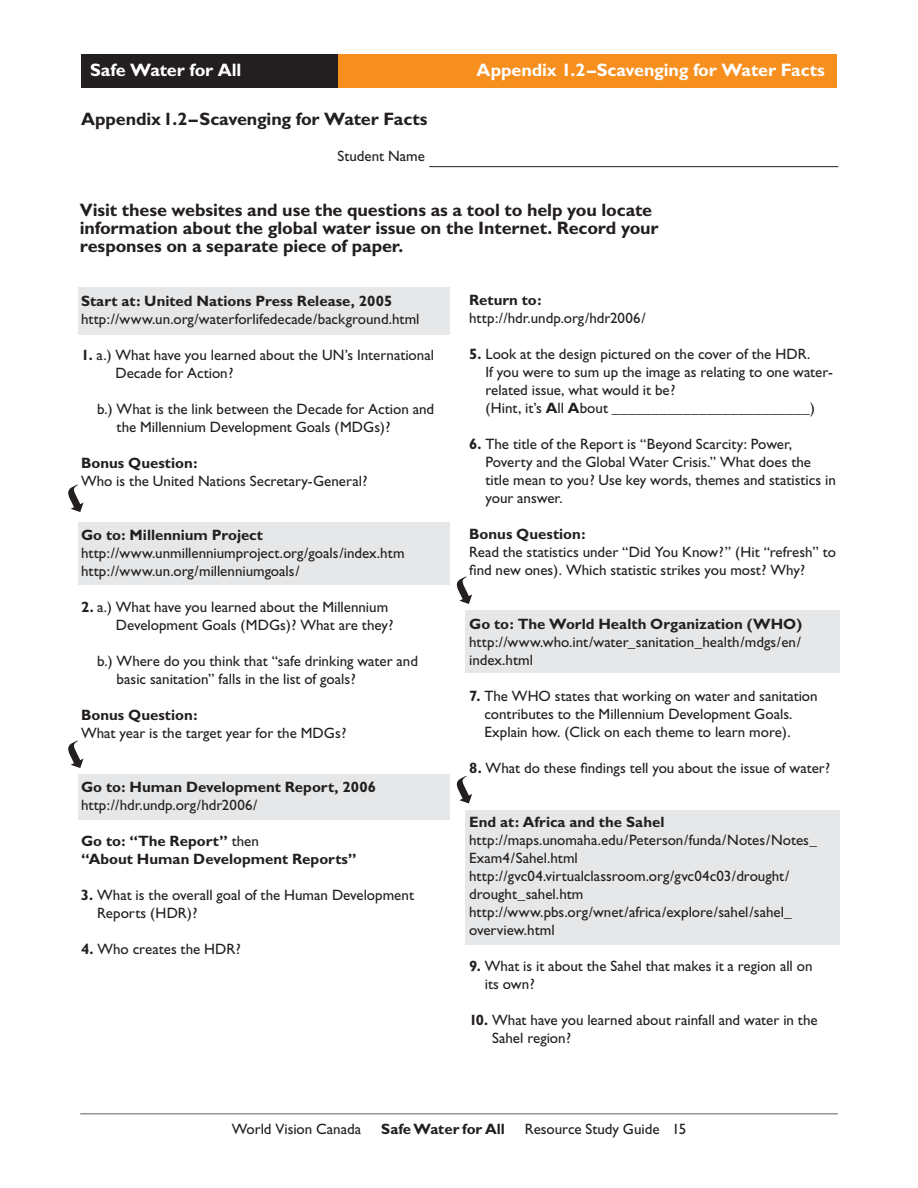
<style>
.page{position:relative;width:918px;height:1188px;background:#fff}
.page>*{position:absolute;margin:0;border:0;box-sizing:border-box;transform-origin:0 0}
.t1{font:700 18px/18px "Gill Sans";letter-spacing:-.005em;color:#231f20}
.t2{font:700 18px "Gill Sans";letter-spacing:-.005em;color:#fff}
.t3{font:15px/18px "Gill Sans";color:#231f20}
.t4{font:700 15px/18px "Gill Sans";color:#231f20}
.s1{font-weight:700}
.s2{font-weight:400}
.s3{font-weight:700;color:#fff}
</style>
<div class="page">
<div style="left:81px;top:54px;width:756px;height:33px;background:#f78f1e"></div>
<hr style="left:80px;top:1113px;width:758px;height:1px;background:#939598">
<div style="left:81px;top:54px;width:257px;height:33px;background:#231f20"></div>
<div style="left:466px;top:810px;width:374px;height:135px;background:#e6e7e8"></div>
<div style="left:466px;top:610px;width:374px;height:64px;background:#e6e7e8"></div>
<div style="left:78px;top:774px;width:371px;height:46px;background:#e6e7e8"></div>
<div style="left:78px;top:522px;width:371px;height:63px;background:#e6e7e8"></div>
<div style="left:78px;top:287px;width:371px;height:47px;background:#e6e7e8"></div>
<hr style="left:429px;top:166px;width:409px;height:1px;background:#231f20">
<svg style="left:68px;top:484px;width:16px;height:28px"></svg>
<svg style="left:68px;top:740px;width:16px;height:28px"></svg>
<svg style="left:457px;top:576px;width:15px;height:28px"></svg>
<svg style="left:457px;top:776px;width:15px;height:27px"></svg>
<p class="t2" style="left:90px;top:59px;width:153px">Safe Water for All</p>
<p class="t1" style="left:81px;top:110px;width:348px">Appendix1.2–Scavenging for Water Facts</p>
<p class="t3" style="left:338px;top:147px;width:89px">Student Name</p>
<p class="t2" style="left:477px;top:59px;width:350px">Appendix 1.2–Scavenging for Water Facts</p>
<p class="t1" style="left:80px;top:200px;width:580px">Visit these websites and use the questions as a tool to help you locate information about the global water issue on the Internet. Record your responses on a separate piece of paper.</p>
<p class="t4" style="left:81px;top:292px;width:313px">Start at: United Nations Press Release, 2005</p>
<p class="t3" style="left:81px;top:310px;width:340px">http://www.un.org/waterforlifedecade/background.html</p>
<p class="t3" style="left:116px;top:346px;width:320px;text-indent:-35px"><span class="s1">1.</span> a.) What have you learned about the UN’s International<br>Decade for Action?</p>
<p class="t3" style="left:117px;top:400px;width:319px;text-indent:-20px">b.) What is the link between the Decade for Action and the Millennium Development Goals (MDGs)?</p>
<p class="t4" style="left:81px;top:454px;width:118px">Bonus Question:</p>
<p class="t3" style="left:81px;top:472px;width:288px">Who is the United Nations Secretary-General?</p>
<p class="t4" style="left:81px;top:526px;width:184px">Go to: Millennium Project</p>
<p class="t3" style="left:81px;top:544px;width:325px">http://www.unmillenniumproject.org/goals/index.htm http://www.un.org/millenniumgoals/</p>
<p class="t3" style="left:116px;top:598px;width:279px;text-indent:-35px"><span class="s1">2.</span> a.) What have you learned about the Millennium<br>Development Goals (MDGs)? What are they?</p>
<p class="t3" style="left:117px;top:652px;width:303px;text-indent:-20px">b.) Where do you think that “safe drinking water and basic sanitation” falls in the list of goals?</p>
<p class="t4" style="left:81px;top:706px;width:118px">Bonus Question:</p>
<p class="t3" style="left:81px;top:724px;width:267px">What year is the target year for the MDGs?</p>
<p class="t4" style="left:81px;top:778px;width:297px">Go to: Human Development Report, 2006</p>
<p class="t3" style="left:81px;top:796px;width:178px">http://hdr.undp.org/hdr2006/</p>
<p class="t4" style="left:81px;top:832px;width:277px">Go to: “The Report” <span class="s2">then<br></span>“About Human Development Reports”</p>
<p class="t3" style="left:97px;top:886px;width:318px;text-indent:-16px"><span class="s1">3.</span> What is the overall goal of the Human Development<br>Reports (HDR)?</p>
<p class="t3" style="left:81px;top:940px;width:161px"><span class="s1">4.</span> Who creates the HDR?</p>
<p class="t4" style="left:469px;top:291px;width:74px">Return to:</p>
<p class="t3" style="left:469px;top:309px;width:178px">http://hdr.undp.org/hdr2006/</p>
<p class="t3" style="left:485px;top:345px;width:349px;text-indent:-16px"><span class="s1">5.</span> Look at the design pictured on the cover of the HDR.<br>If you were to sum up the image as relating to one water&shy;related issue, what would it be?<br>(Hint, it’s <span class="s1">A</span>ll <span class="s1">A</span>bout _________________________)</p>
<p class="t3" style="left:485px;top:435px;width:352px;text-indent:-16px"><span class="s1">6.</span> The title of the Report is “Beyond Scarcity: Power, Poverty and the Global Water Crisis.” What does the title mean to you? Use key words, themes and statistics in your answer.</p>
<p class="t4" style="left:469px;top:525px;width:118px">Bonus Question:</p>
<p class="t3" style="left:469px;top:543px;width:368px">Read the statistics under “Did You Know?” (Hit “refresh” to find new ones). Which statistic strikes you most? Why?</p>
<p class="t4" style="left:469px;top:615px;width:335px">Go to: The World Health Organization (WHO)</p>
<p class="t3" style="left:469px;top:633px;width:333px">http://www.who.int/water_sanitation_health/mdgs/en/ index.html</p>
<p class="t3" style="left:484px;top:687px;width:335px;text-indent:-15px"><span class="s1">7.</span> The WHO states that working on water and sanitation contributes to the Millennium Development Goals.<br>Explain how. (Click on each theme to learn more).</p>
<p class="t3" style="left:469px;top:759px;width:362px"><span class="s1">8.</span> What do these findings tell you about the issue of water?</p>
<p class="t4" style="left:469px;top:813px;width:197px">End at: Africa and the Sahel</p>
<p class="t3" style="left:469px;top:831px;width:349px">http://maps.unomaha.edu/Peterson/funda/Notes/Notes_ Exam4/Sahel.html http://gvc04.virtualclassroom.org/gvc04c03/drought/ drought_sahel.htm http://www.pbs.org/wnet/africa/explore/sahel/sahel_ overview.html</p>
<p class="t3" style="left:485px;top:957px;width:329px;text-indent:-16px"><span class="s1">9.</span> What is it about the Sahel that makes it a region all on its own?</p>
<p class="t3" style="left:492px;top:1011px;width:327px;text-indent:-23px"><span class="s1">10.</span> What have you learned about rainfall and water in the<br>Sahel region?</p>
<p class="t3" style="left:232px;top:1120px;width:131px">World Vision Canada</p>
<p class="t4" style="left:381px;top:1120px;width:125px">Safe Water for All</p>
<p class="t3" style="left:525px;top:1120px;width:163px">Resource Study Guide <span class="s3">›</span> 15</p>
</div>
